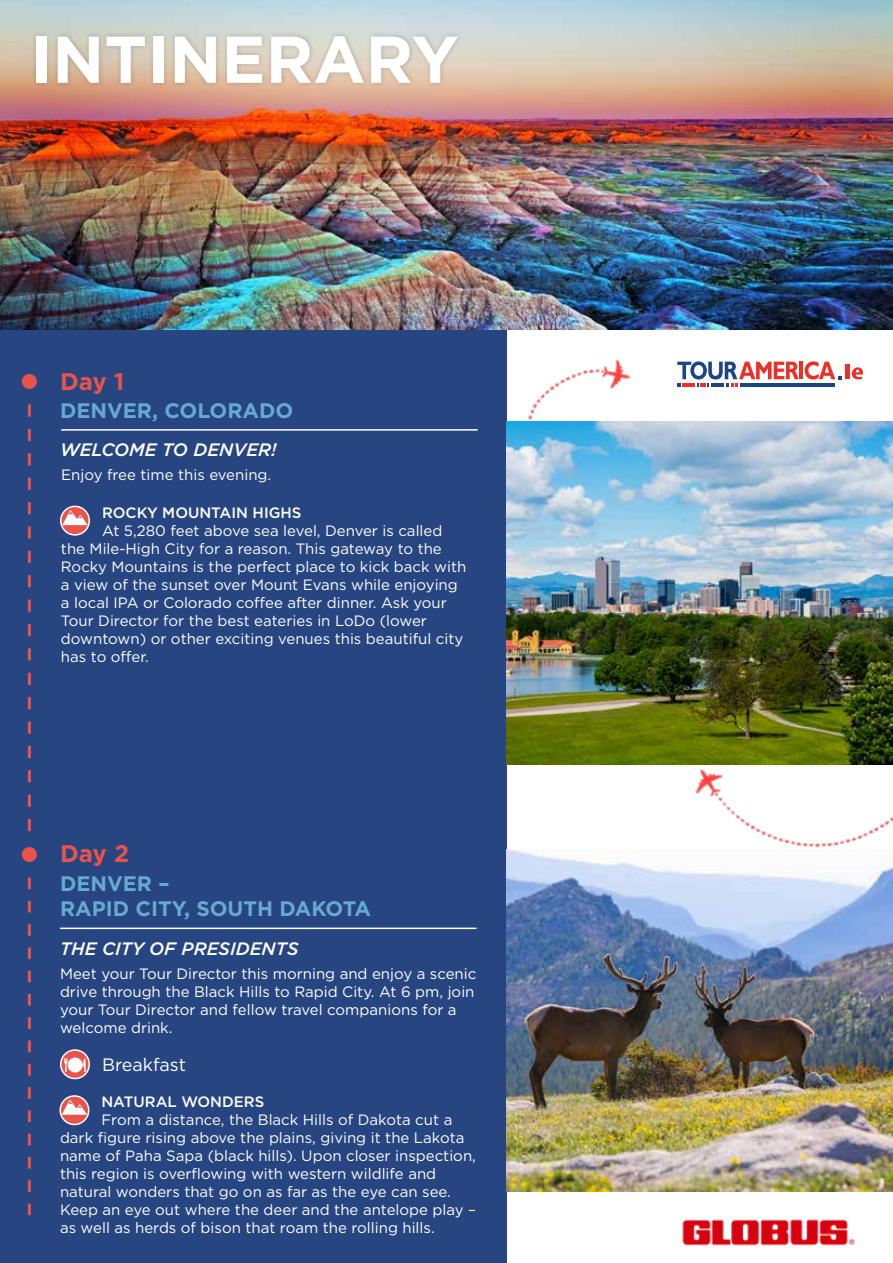
<style>
.page{position:relative;width:893px;height:1263px;background:#fff}
.page>*{position:absolute;margin:0;border:0;box-sizing:border-box;transform-origin:0 0}
.t1{font:700 66px "Gotham";color:#fff}
.t2{font:700 24px "Gotham";letter-spacing:-.01em;color:#e9534b}
.t3{font:700 21px/25.2px "Gotham";color:#66aad4}
.t4{font:italic 500 18px "Gotham";color:#fff}
.t5{font:18px "Gotham";color:#fff}
.t6{font:15px/18px "Gotham";color:#fff}
.t7{font:500 15px "Gotham";color:#fff}
</style>
<div class="page">
<div style="left:0;top:330px;width:506px;height:933px;background:#274580"></div>
<img style="left:0;top:0;width:893px;height:330px">
<img style="left:506px;top:332px;width:387px;height:517px">
<img style="left:682px;top:1219px;width:173px;height:27px">
<hr style="left:799px;top:362px;width:4px;height:17px;background:#ed2f26">
<svg style="left:677px;top:361px;width:122px;height:25px"></svg>
<hr style="left:741px;top:383px;width:94px;height:3px;background:#1c4584">
<svg style="left:805px;top:361px;width:58px;height:19px"></svg>
<img style="left:506px;top:849px;width:387px;height:343px">
<img style="left:506px;top:422px;width:387px;height:342px">
<hr style="left:60px;top:927px;width:416px;height:2px;background:#fff">
<hr style="left:61px;top:429px;width:417px;height:2px;background:#fff">
<div style="left:30px;top:31px;width:433px;height:57px;background:#000;opacity:.2"></div>
<div style="left:22px;top:374px;width:15px;height:15px;background:#e9534b;border-radius:50%"></div>
<div style="left:22px;top:847px;width:15px;height:15px;background:#e9534b;border-radius:50%"></div>
<svg style="left:28px;top:404px;width:3px;height:427px"></svg>
<svg style="left:28px;top:878px;width:3px;height:337px"></svg>
<svg style="left:61px;top:506px;width:28px;height:29px"></svg>
<div style="left:60px;top:506px;width:30px;height:30px;border:2px solid #fff;border-radius:50%"></div>
<svg style="left:63px;top:510px;width:24px;height:15px"></svg>
<div style="left:60px;top:1096px;width:29px;height:28px;background:#e9534b;border-radius:50%"></div>
<div style="left:59px;top:1095px;width:30px;height:30px;border:2px solid #fff;border-radius:50%"></div>
<svg style="left:62px;top:1099px;width:25px;height:16px"></svg>
<svg style="left:61px;top:1050px;width:28px;height:28px"></svg>
<div style="left:60px;top:1049px;width:30px;height:30px;border:2px solid #fff;border-radius:50%"></div>
<svg style="left:64px;top:1057px;width:22px;height:15px"></svg>
<h1 class="t1" style="left:30px;top:16px;width:430px">INTINERARY</h1>
<h2 class="t2" style="left:60px;top:365px;width:66px">Day 1</h2>
<h3 class="t3" style="left:60px;top:398px;width:235px">DENVER, COLORADO</h3>
<p class="t4" style="left:60px;top:438px;width:218px">WELCOME TO DENVER!</p>
<p class="t6" style="left:61px;top:465px;width:212px">Enjoy free time this evening.</p>
<p class="t7" style="left:102px;top:502px;width:201px">ROCKY MOUNTAIN HIGHS</p>
<p class="t6" style="left:61px;top:521px;width:407px;text-indent:41px">At 5,280 feet above sea level, Denver is called the Mile-High City for a reason. This gateway to the Rocky Mountains is the perfect place to kick back with a view of the sunset over Mount Evans while enjoying a local IPA or Colorado coffee after dinner. Ask your Tour Director for the best eateries in LoDo (lower downtown) or other exciting venues this beautiful city has to offer.</p>
<h2 class="t2" style="left:60px;top:838px;width:71px">Day 2</h2>
<h3 class="t3" style="left:60px;top:871px;width:313px">DENVER –<br>RAPID CITY, SOUTH DAKOTA</h3>
<p class="t4" style="left:60px;top:937px;width:240px">THE CITY OF PRESIDENTS</p>
<p class="t6" style="left:60px;top:965px;width:418px">Meet your Tour Director this morning and enjoy a scenic drive through the Black Hills to Rapid City. At 6 pm, join your Tour Director and fellow travel companions for a welcome drink.</p>
<p class="t5" style="left:102px;top:1053px;width:86px">Breakfast</p>
<p class="t7" style="left:101px;top:1092px;width:164px">NATURAL WONDERS</p>
<p class="t6" style="left:60px;top:1110px;width:418px;text-indent:41px">From a distance, the Black Hills of Dakota cut a dark figure rising above the plains, giving it the Lakota name of Paha Sapa (black hills). Upon closer inspection, this region is overflowing with western wildlife and natural wonders that go on as far as the eye can see.<br>Keep an eye out where the deer and the antelope play – as well as herds of bison that roam the rolling hills.</p>
</div>
